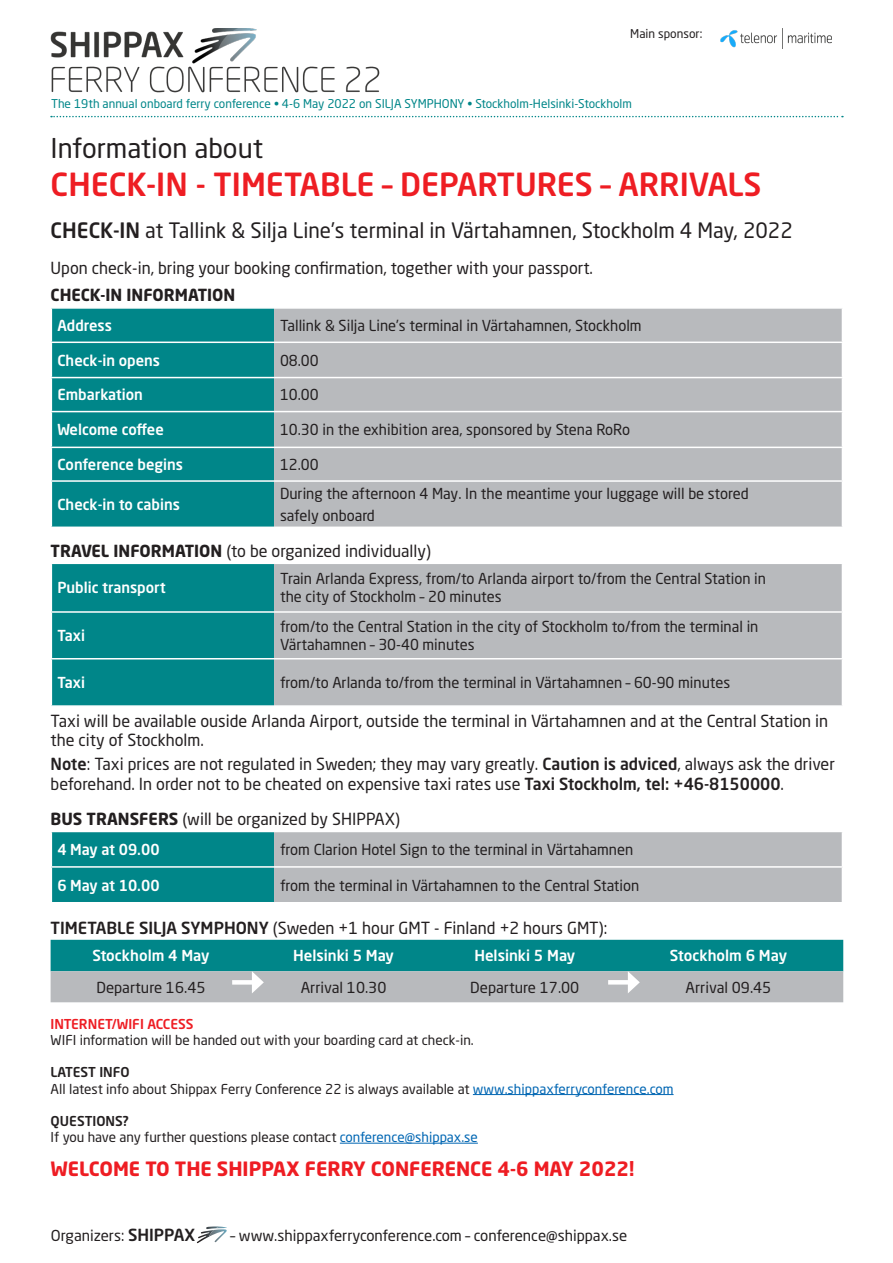
<style>
.page{position:relative;width:893px;height:1263px;background:#fff}
.page>*{position:absolute;margin:0;border:0;box-sizing:border-box;transform-origin:0 0}
.Fet_text_röd_stor{font:500 31.5px "Neo Sans Std";color:#ee1d23}
.t1{font:27px "Neo Sans Std";color:#231f20}
.t2{font:21px "Neo Sans Std";color:#231f20}
.Fet_text_röd{font:700 19.5px "Neo Sans Std";color:#ee1d23}
.Mellanrubrik{font:16.5px/19.8px "Neo Sans Std";color:#231f20}
.Mellanrubrik-2{font:700 16.5px "Neo Sans Std";color:#231f20}
.t3{font:15px/18px "Neo Sans Std";color:#231f20}
.t4{font:500 15px "Neo Sans Std";color:#fff}
.t5{font:13.5px "Neo Sans Std";color:#231f20}
.t6{font:500 13.5px "Neo Sans Std";color:#231f20}
.t7{font:500 13.5px "Neo Sans Std";color:#ee1d23}
.t8{font:12px "Neo Sans Std";color:#008689}
.t9{font:12px "Neo Sans Std";color:#231f20}
.s1{font-weight:500}
.s2{font-weight:700}
.s3{color:#0166b3}
.s4{font-weight:500;font-size:16.5px}
</style>
<div class="page">
<img style="left:50px;top:29px;width:330px;height:64px">
<svg style="left:51px;top:116px;width:792px;height:1px"></svg>
<svg style="left:197px;top:1226px;width:30px;height:17px"></svg>
<hr style="left:473px;top:1094px;width:201px;height:1px;background:#0166b3">
<hr style="left:340px;top:1143px;width:138px;height:1px;background:#0166b3">
<div style="left:52px;top:309px;width:222px;height:217px;background:#008689"></div>
<div style="left:274px;top:309px;width:568px;height:217px;background:#b8babd"></div>
<hr style="left:51px;top:342px;width:223px;height:1px;background:#fff">
<hr style="left:274px;top:342px;width:569px;height:1px;background:#fff">
<hr style="left:51px;top:377px;width:223px;height:1px;background:#fff">
<hr style="left:274px;top:377px;width:569px;height:1px;background:#fff">
<hr style="left:51px;top:411px;width:223px;height:1px;background:#fff">
<hr style="left:274px;top:411px;width:569px;height:1px;background:#fff">
<hr style="left:51px;top:447px;width:223px;height:1px;background:#fff">
<hr style="left:274px;top:447px;width:569px;height:1px;background:#fff">
<hr style="left:51px;top:480px;width:223px;height:2px;background:#fff">
<hr style="left:274px;top:480px;width:569px;height:2px;background:#fff">
<div style="left:52px;top:564px;width:222px;height:141px;background:#008689"></div>
<div style="left:274px;top:564px;width:568px;height:141px;background:#b8babd"></div>
<hr style="left:51px;top:611px;width:223px;height:2px;background:#fff">
<hr style="left:274px;top:611px;width:569px;height:2px;background:#fff">
<hr style="left:51px;top:658px;width:223px;height:1px;background:#fff">
<hr style="left:274px;top:658px;width:569px;height:1px;background:#fff">
<svg style="left:52px;top:832px;width:790px;height:70px;background:#84abae"></svg>
<hr style="left:51px;top:866px;width:223px;height:2px;background:#fff">
<hr style="left:274px;top:866px;width:569px;height:2px;background:#fff">
<svg style="left:51px;top:940px;width:792px;height:62px;background:#5ca0a3"></svg>
<img style="left:720px;top:29px;width:111px;height:19px">
<p class="t9" style="left:630px;top:26px;width:74px">Main sponsor:</p>
<p class="t8" style="left:51px;top:96px;width:582px">The 19th annual onboard ferry conference • 4-6 May 2022 on SILJA SYMPHONY • Stockholm-Helsinki-Stockholm</p>
<p class="t1" style="left:51px;top:132px;width:214px">Information about</p>
<p class="Fet_text_röd_stor" style="left:51px;top:165px;width:712px">CHECK-IN - TIMETABLE – DEPARTURES – ARRIVALS</p>
<p class="t2" style="left:51px;top:217px;width:744px"><span class="s1">CHECK-IN</span> at Tallink &amp; Silja Line’s terminal in Värtahamnen, Stockholm 4 May, 2022</p>
<p class="Mellanrubrik" style="left:51px;top:258px;width:544px">Upon check-in, bring your booking confirmation, together with your passport.</p>
<p class="Mellanrubrik-2" style="left:51px;top:284px;width:186px">CHECK-IN INFORMATION</p>
<p class="t4" style="left:57px;top:316px;width:56px">Address</p>
<p class="t3" style="left:280px;top:316px;width:363px">Tallink &amp; Silja Line’s terminal in Värtahamnen, Stockholm</p>
<p class="t4" style="left:57px;top:351px;width:104px">Check-in opens</p>
<p class="t3" style="left:280px;top:351px;width:40px">08.00</p>
<p class="t4" style="left:57px;top:385px;width:87px">Embarkation</p>
<p class="t3" style="left:280px;top:386px;width:40px">10.00</p>
<p class="t4" style="left:57px;top:420px;width:108px">Welcome coffee</p>
<p class="t3" style="left:280px;top:420px;width:351px">10.30 in the exhibition area, sponsored by Stena RoRo</p>
<p class="t4" style="left:57px;top:455px;width:127px">Conference begins</p>
<p class="t3" style="left:280px;top:455px;width:40px">12.00</p>
<p class="t4" style="left:57px;top:495px;width:124px">Check-in to cabins</p>
<p class="t3" style="left:280px;top:484px;width:470px">During the afternoon 4 May. In the meantime your luggage will be stored</p>
<p class="t3" style="left:280px;top:507px;width:96px">safely onboard</p>
<p class="Mellanrubrik" style="left:51px;top:540px;width:382px"><span class="s2">TRAVEL INFORMATION</span> (to be organized individually)</p>
<p class="t4" style="left:57px;top:578px;width:110px">Public transport</p>
<p class="t3" style="left:280px;top:570px;width:487px">Train Arlanda Express, from/to Arlanda airport to/from the Central Station in</p>
<p class="t3" style="left:280px;top:588px;width:223px">the city of Stockholm – 20 minutes</p>
<p class="t4" style="left:57px;top:626px;width:29px">Taxi</p>
<p class="t3" style="left:280px;top:617px;width:480px">from/to the Central Station in the city of Stockholm to/from the terminal in<br>Värtahamnen – 30-40 minutes</p>
<p class="t4" style="left:57px;top:673px;width:29px">Taxi</p>
<p class="t3" style="left:280px;top:673px;width:452px">from/to Arlanda to/from the terminal in Värtahamnen – 60-90 minutes</p>
<p class="Mellanrubrik" style="left:51px;top:710px;width:779px">Taxi will be available ouside Arlanda Airport, outside the terminal in Värtahamnen and at the Central Station in the city of Stockholm.</p>
<p class="Mellanrubrik" style="left:51px;top:754px;width:786px"><span class="s1">Note</span>: Taxi prices are not regulated in Sweden; they may vary greatly. <span class="s1">Caution is adviced</span>, always ask the driver beforehand. In order not to be cheated on expensive taxi rates use <span class="s1">Taxi Stockholm, tel: +46-8150000</span>.</p>
<p class="Mellanrubrik" style="left:51px;top:808px;width:351px"><span class="s2">BUS TRANSFERS</span> (will be organized by SHIPPAX)</p>
<p class="t4" style="left:57px;top:840px;width:104px">4 May at 09.00</p>
<p class="t3" style="left:280px;top:840px;width:355px">from Clarion Hotel Sign to the terminal in Värtahamnen</p>
<p class="t4" style="left:57px;top:875px;width:104px">6 May at 10.00</p>
<p class="t3" style="left:280px;top:876px;width:361px">from the terminal in Värtahamnen to the Central Station</p>
<p class="Mellanrubrik" style="left:51px;top:917px;width:558px"><span class="s1">TIMETABLE SILJA SYMPHONY</span> (Sweden +1 hour GMT - Finland +2 hours GMT):</p>
<p class="t4" style="left:92px;top:946px;width:119px">Stockholm 4 May</p>
<p class="t4" style="left:293px;top:946px;width:102px">Helsinki 5 May</p>
<p class="t4" style="left:474px;top:946px;width:102px">Helsinki 5 May</p>
<p class="t4" style="left:670px;top:946px;width:119px">Stockholm 6 May</p>
<p class="t3" style="left:96px;top:978px;width:111px">Departure 16.45</p>
<p class="t3" style="left:301px;top:978px;width:87px">Arrival 10.30</p>
<p class="t3" style="left:470px;top:978px;width:111px">Departure 17.00</p>
<p class="t3" style="left:686px;top:978px;width:87px">Arrival 09.45</p>
<p class="t7" style="left:51px;top:1015px;width:144px">INTERNET/WIFI ACCESS</p>
<p class="t5" style="left:51px;top:1032px;width:425px">WIFI information will be handed out with your boarding card at check-in.</p>
<p class="t6" style="left:51px;top:1064px;width:81px">LATEST INFO</p>
<p class="t5" style="left:51px;top:1080px;width:624px">All latest info about Shippax Ferry Conference 22 is always available at <span class="s3">www.shippaxferryconference.com</span></p>
<p class="t6" style="left:51px;top:1112px;width:80px">QUESTIONS?</p>
<p class="t5" style="left:51px;top:1129px;width:429px">If you have any further questions please contact <span class="s3">conference@shippax.se</span></p>
<p class="Fet_text_röd" style="left:51px;top:1156px;width:585px">WELCOME TO THE SHIPPAX FERRY CONFERENCE 4-6 MAY 2022!</p>
<p class="t3" style="left:51px;top:1226px;width:146px">Organizers: <span class="s4">SHIPPAX</span></p>
<p class="t3" style="left:231px;top:1226px;width:398px">– www.shippaxferryconference.com – conference@shippax.se</p>
</div>
